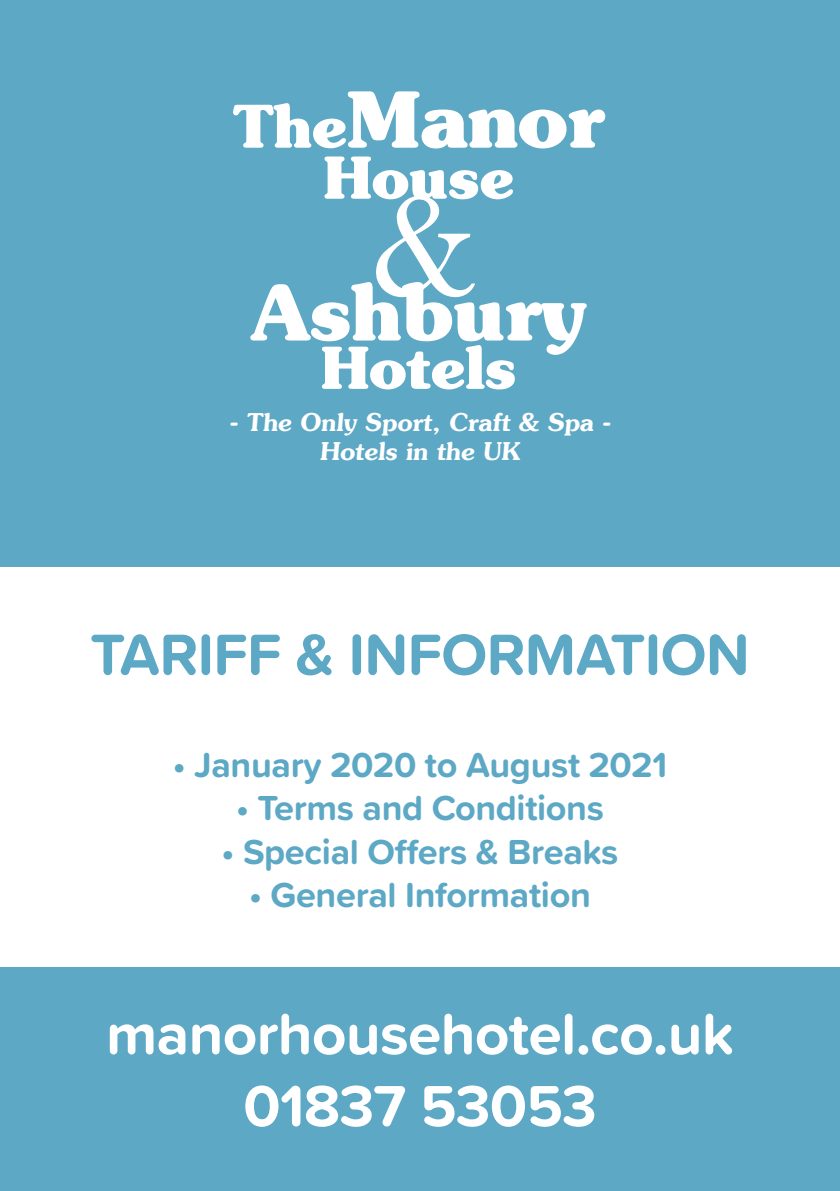
<style>
.page{position:relative;width:840px;height:1191px;background:#fff}
.page>*{position:absolute;margin:0;border:0;box-sizing:border-box;transform-origin:0 0}
.t1{font:152.4px "Baskerville";color:#fff}
.t2{font:700 77px "Souvenir Std";color:#fff}
.t3{font:700 60px/72px "Proxima Soft";letter-spacing:-.01em;color:#fff;text-align:center}
.t4{font:700 60px "Proxima Soft";letter-spacing:-.01em;color:#5ca8c5}
.t5{font:700 57.8px "Souvenir Std";color:#fff}
.t6{font:700 36px "Proxima Soft";letter-spacing:-.01em;color:#5ca8c5}
.t7{font:600 24.4px/29.2px "Souvenir Std";color:#fff;text-align:center}
.s1{font-size:58.6px}
</style>
<div class="page">
<div style="left:0;top:0;width:839px;height:1191px;background:#5ca8c5"></div>
<div style="left:0;top:567px;width:839px;height:400px;background:#fff"></div>
<h2 class="t2" style="left:233px;top:71px;width:373px"><span class="s1">The</span>Manor</h2>
<h3 class="t5" style="left:323px;top:141px;width:191px">House</h3>
<h1 class="t1" style="left:367px;top:148px;width:125px">&amp;</h1>
<h2 class="t2" style="left:251px;top:263px;width:335px">Ashbury</h2>
<h3 class="t5" style="left:321px;top:331px;width:197px">Hotels</h3>
<p class="t7" style="left:229px;top:408px;width:385px">- The Only Sport, Craft &amp; Spa -<br>Hotels in the UK</p>
<h3 class="t4" style="left:90px;top:609px;width:660px">TARIFF &amp; INFORMATION</h3>
<p class="t6" style="left:173px;top:738px;width:495px">• January 2020 to August 2021</p>
<p class="t6" style="left:236px;top:781px;width:369px">• Terms and Conditions</p>
<p class="t6" style="left:221px;top:824px;width:398px">• Special Offers &amp; Breaks</p>
<p class="t6" style="left:249px;top:867px;width:343px">• General Information</p>
<h3 class="t3" style="left:106px;top:996px;width:629px">manorhousehotel.co.uk<br>01837 53053</h3>
</div>
